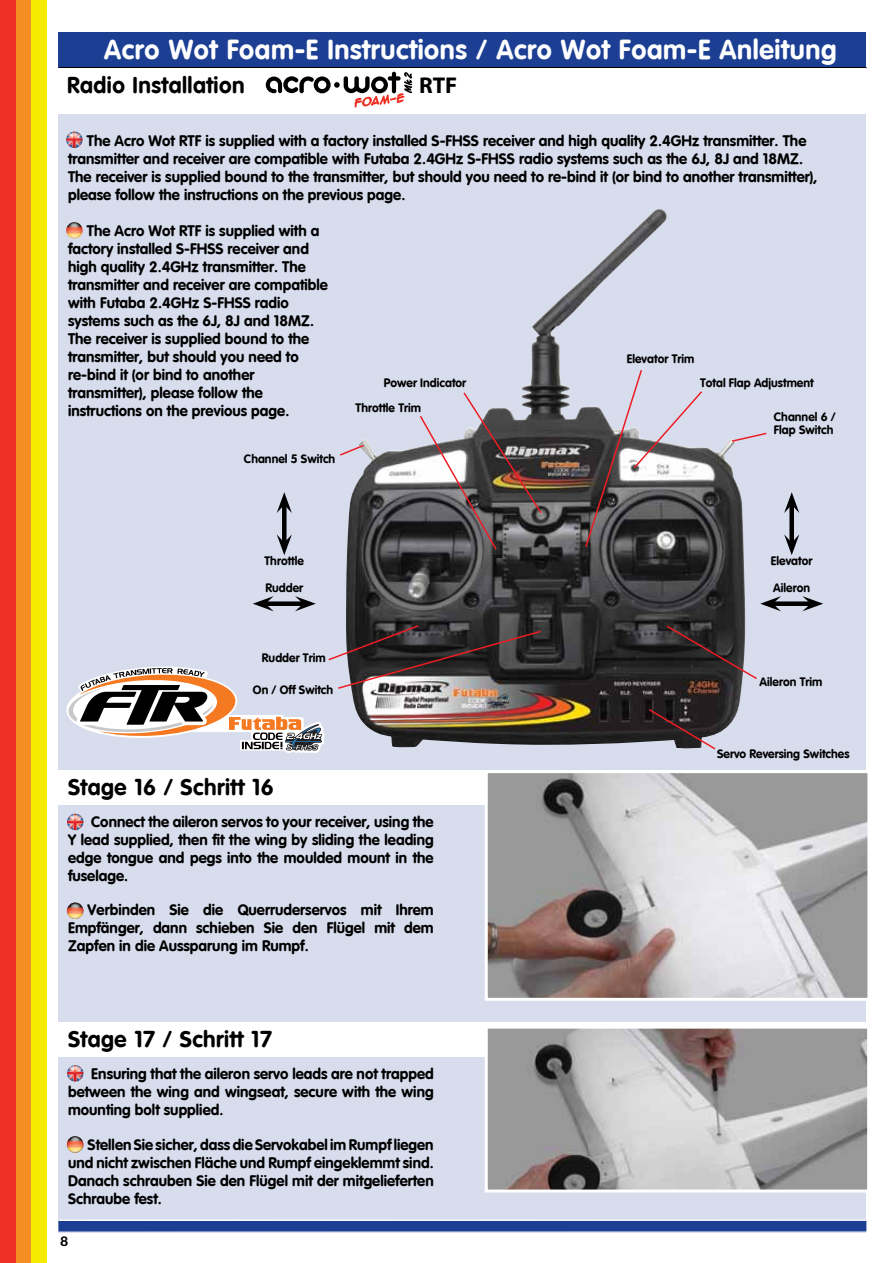
<style>
.page{position:relative;width:893px;height:1263px;background:#fff}
.page>*{position:absolute;margin:0;border:0;box-sizing:border-box;transform-origin:0 0}
.t1{font:700 27px "Corporate Rounded";letter-spacing:.02em;color:#fff}
.t2{font:700 22.95px "Myriad Pro";color:#000}
.t3{font:700 22.5px "Corporate Rounded";letter-spacing:.02em;color:#000}
.t4{font:700 15px/18px "Corporate Rounded";color:#000;text-align:justify}
.t5{font:700 13.5px "Helvetica Neue";color:#000}
.t6{font:700 12px/13.5px "Corporate Rounded";color:#000}
</style>
<div class="page">
<div style="left:58px;top:68px;width:808px;height:1164px;background:#d8dded"></div>
<div style="left:58px;top:32px;width:808px;height:42px;background:#1c3f94"></div>
<div style="left:16px;top:0;width:15px;height:1263px;background:#f48e23"></div>
<div style="left:0;top:0;width:16px;height:1263px;background:#ee3124"></div>
<div style="left:31px;top:0;width:16px;height:1263px;background:#f5eb00"></div>
<hr style="left:59px;top:67px;width:807px;height:1px;background:#000">
<div style="left:60px;top:1219px;width:816px;height:11px;background:#f4f5f9"></div>
<div style="left:58px;top:770px;width:818px;height:34px;background:#fff"></div>
<img style="left:489px;top:774px;width:377px;height:223px">
<div style="left:485px;top:770px;width:385px;height:231px;border:3px solid #fff"></div>
<div style="left:58px;top:1022px;width:818px;height:34px;background:#fff"></div>
<img style="left:489px;top:1030px;width:377px;height:158px">
<div style="left:485px;top:1026px;width:385px;height:166px;border:3px solid #fff"></div>
<img style="left:67px;top:814px;width:17px;height:16px">
<img style="left:67px;top:1065px;width:17px;height:17px">
<img style="left:67px;top:902px;width:16px;height:17px">
<img style="left:67px;top:1136px;width:16px;height:17px">
<div style="left:58px;top:1221px;width:808px;height:10px;background:#1c3f94"></div>
<img style="left:346px;top:211px;width:400px;height:534px">
<div style="left:282px;top:505px;width:5px;height:38px;background:#000"></div>
<svg style="left:277px;top:492px;width:15px;height:21px"></svg>
<svg style="left:277px;top:534px;width:15px;height:21px"></svg>
<div style="left:789px;top:505px;width:5px;height:38px;background:#000"></div>
<svg style="left:784px;top:492px;width:15px;height:21px"></svg>
<svg style="left:784px;top:534px;width:15px;height:21px"></svg>
<div style="left:265px;top:601px;width:38px;height:5px;background:#000"></div>
<svg style="left:295px;top:596px;width:21px;height:15px"></svg>
<svg style="left:253px;top:596px;width:21px;height:15px"></svg>
<div style="left:773px;top:601px;width:38px;height:5px;background:#000"></div>
<svg style="left:802px;top:596px;width:21px;height:15px"></svg>
<svg style="left:760px;top:596px;width:21px;height:15px"></svg>
<svg style="left:340px;top:443px;width:26px;height:14px"></svg>
<svg style="left:418px;top:391px;width:125px;height:160px"></svg>
<svg style="left:584px;top:368px;width:120px;height:181px"></svg>
<svg style="left:665px;top:624px;width:92px;height:56px;background:#464143"></svg>
<svg style="left:647px;top:708px;width:70px;height:42px"></svg>
<svg style="left:730px;top:432px;width:37px;height:11px"></svg>
<svg style="left:66px;top:624px;width:476px;height:129px"></svg>
<div style="left:58px;top:69px;width:808px;height:45px;background:#fff"></div>
<svg style="left:266px;top:72px;width:146px;height:35px"></svg>
<img style="left:66px;top:222px;width:17px;height:17px">
<img style="left:66px;top:132px;width:17px;height:16px">
<h1 class="t1" style="left:104px;top:34px;width:734px">Acro Wot Foam-E Instructions / Acro Wot Foam-E Anleitung</h1>
<h3 class="t3" style="left:67px;top:72px;width:179px">Radio Installation</h3>
<h2 class="t2" style="left:419px;top:70px;width:40px">RTF</h2>
<p class="t4" style="left:68px;top:131px;width:751px;text-align:left;text-indent:19px">The Acro Wot RTF is supplied with a factory installed S-FHSS receiver and high quality 2.4GHz transmitter. The transmitter and receiver are compatible with Futaba 2.4GHz S-FHSS radio systems such as the 6J, 8J and 18MZ.<br>The receiver is supplied bound to the transmitter, but should you need to re-bind it (or bind to another transmitter), please follow the instructions on the previous page.</p>
<p class="t4" style="left:68px;top:221px;width:261px;text-align:left;text-indent:19px">The Acro Wot RTF is supplied with a factory installed S-FHSS receiver and high quality 2.4GHz transmitter. The transmitter and receiver are compatible with Futaba 2.4GHz S-FHSS radio systems such as the 6J, 8J and 18MZ.<br>The receiver is supplied bound to the transmitter, but should you need to re-bind it (or bind to another transmitter), please follow the instructions on the previous page.</p>
<p class="t6" style="left:244px;top:452px;width:93px">Channel 5 Switch</p>
<p class="t6" style="left:627px;top:352px;width:69px">Elevator Trim</p>
<p class="t6" style="left:700px;top:376px;width:115px">Total Flap Adjustment</p>
<p class="t6" style="left:384px;top:376px;width:84px">Power Indicator</p>
<p class="t6" style="left:356px;top:400px;width:67px">Throttle Trim</p>
<p class="t6" style="left:774px;top:409px;width:63px">Channel 6 /<br>Flap Switch</p>
<p class="t6" style="left:264px;top:554px;width:41px">Throttle</p>
<p class="t6" style="left:771px;top:554px;width:43px">Elevator</p>
<p class="t6" style="left:265px;top:581px;width:39px">Rudder</p>
<p class="t6" style="left:773px;top:581px;width:38px">Aileron</p>
<p class="t6" style="left:262px;top:651px;width:65px">Rudder Trim</p>
<p class="t6" style="left:253px;top:682px;width:82px">On / Off Switch</p>
<h3 class="t3" style="left:68px;top:773px;width:207px">Stage 16 / Schritt 16</h3>
<p class="t4" style="left:68px;top:812px;width:367px;text-indent:23px">Connect the aileron servos to your receiver, using the Y lead supplied, then fit the wing by sliding the leading edge tongue and pegs into the moulded mount in the fuselage.</p>
<p class="t4" style="left:68px;top:901px;width:367px;text-indent:20px">Verbinden Sie die Querruderservos mit Ihrem Empfänger, dann schieben Sie den Flügel mit dem Zapfen in die Aussparung im Rumpf.</p>
<h3 class="t3" style="left:68px;top:1025px;width:206px">Stage 17 / Schritt 17</h3>
<p class="t4" style="left:68px;top:1065px;width:367px;text-indent:23px">Ensuring that the aileron servo leads are not trapped between the wing and wingseat, secure with the wing mounting bolt supplied.</p>
<p class="t4" style="left:68px;top:1135px;width:367px;text-indent:20px">Stellen Sie sicher, dass die Servokabel im Rumpf liegen und nicht zwischen Fläche und Rumpf eingeklemmt sind.<br>Danach schrauben Sie den Flügel mit der mitgelieferten Schraube fest.</p>
<p class="t5" style="left:60px;top:1233px;width:9px">8</p>
<p class="t6" style="left:760px;top:675px;width:64px">Aileron Trim</p>
<p class="t6" style="left:717px;top:747px;width:134px">Servo Reversing Switches</p>
</div>
